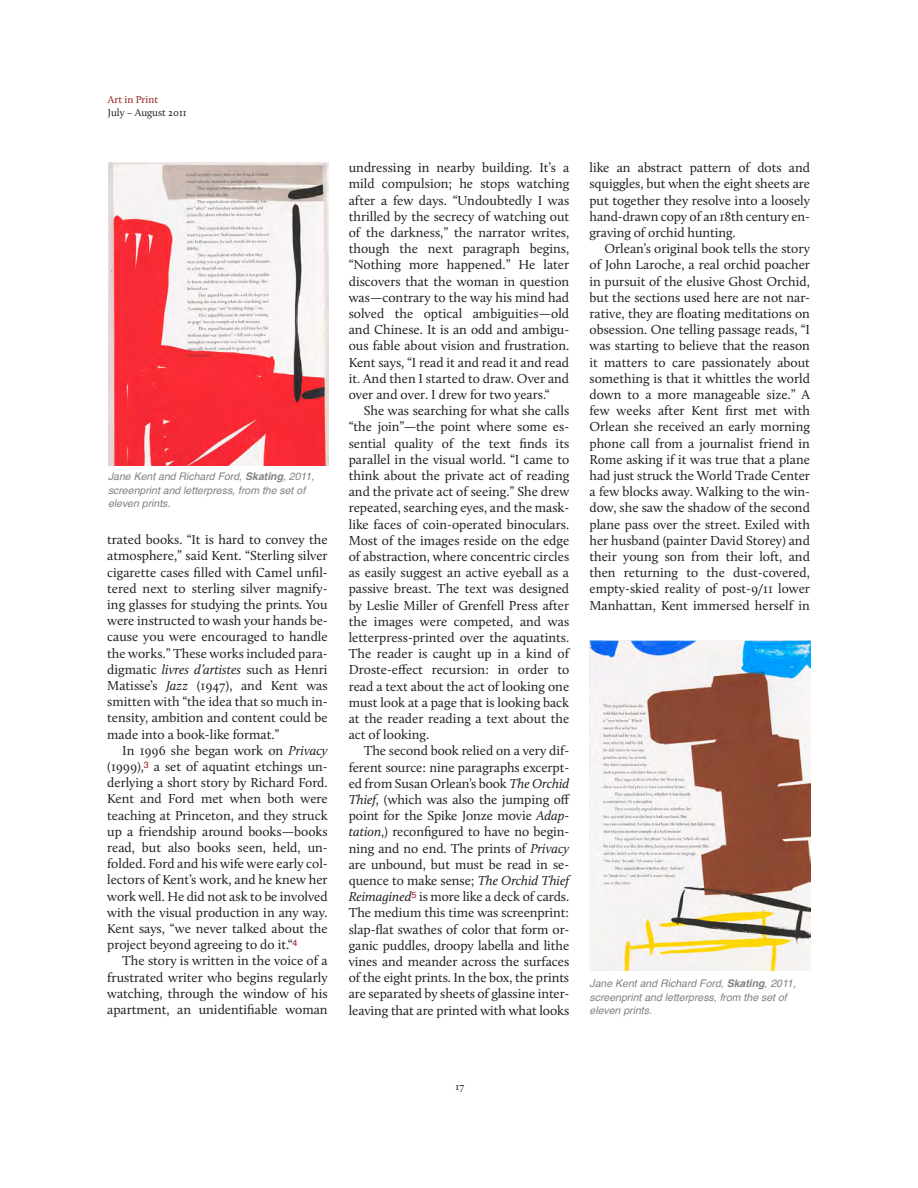
<style>
.page{position:relative;width:918px;height:1188px;background:#fff}
.page>*{position:absolute;margin:0;border:0;box-sizing:border-box;transform-origin:0 0}
.t1{font:13.5px/16.2px "Calluna";color:#231f20;text-align:justify}
.t2{font:italic 10.5px/13.5px "Helvetica";color:#808285}
.t3{font:10.5px "Calluna";color:#231f20}
.t4{font:10.5px "Calluna";color:#981a1e}
.s1{font-weight:700}
.s2{font-style:italic}
</style>
<div class="page">
<img style="left:108px;top:162px;width:220px;height:303px">
<img style="left:590px;top:640px;width:220px;height:331px">
<p class="t4" style="left:108px;top:93px;width:52px">Art in Print</p>
<p class="t3" style="left:108px;top:106px;width:80px">July – August 2011</p>
<p class="t2" style="left:108px;top:470px;width:208px">Jane Kent and Richard Ford, <span class="s1">Skating</span>, 2011, screenprint and letterpress, from the set of eleven prints.</p>
<p class="t1" style="left:107px;top:531px;width:222px">trated books. “It is hard to convey the atmosphere,” said Kent. “Sterling silver cigarette cases filled with Camel unfil&shy;tered next to sterling silver magnify&shy;ing glasses for studying the prints. You were instructed to wash your hands be&shy;cause you were encouraged to handle the works.” These works included para&shy;digmatic <span class="s2">livres d’artistes</span> such as Henri Matisse’s <span class="s2">Jazz</span> (1947), and Kent was smitten with “the idea that so much in&shy;tensity, ambition and content could be made into a book-like format.”</p>
<p class="t1" style="left:107px;top:742px;width:222px;text-indent:15px">In 1996 she began work on <span class="s2">Privacy </span>(1999),<sup>3</sup> a set of aquatint etchings un&shy;derlying a short story by Richard Ford.<br>Kent and Ford met when both were teaching at Princeton, and they struck up a friendship around books—books read, but also books seen, held, un&shy;folded. Ford and his wife were early col&shy;lectors of Kent’s work, and he knew her work well. He did not ask to be involved with the visual production in any way.<br>Kent says, “we never talked about the project beyond agreeing to do it.“<sup>4</sup></p>
<p class="t1" style="left:107px;top:953px;width:222px;text-indent:15px">The story is written in the voice of a frustrated writer who begins regularly watching, through the window of his apartment, an unidentifiable woman</p>
<p class="t1" style="left:349px;top:159px;width:222px">undressing in nearby building. It’s a mild compulsion; he stops watching after a few days. “Undoubtedly I was thrilled by the secrecy of watching out of the darkness,” the narrator writes, though the next paragraph begins, “Nothing more happened.” He later discovers that the woman in question was—contrary to the way his mind had solved the optical ambiguities—old and Chinese. It is an odd and ambigu&shy;ous fable about vision and frustration.<br>Kent says, “I read it and read it and read it. And then I started to draw. Over and over and over. I drew for two years.“</p>
<p class="t1" style="left:349px;top:402px;width:222px;text-indent:15px">She was searching for what she calls “the join”—the point where some es&shy;sential quality of the text finds its parallel in the visual world. “I came to think about the private act of reading and the private act of seeing.” She drew repeated, searching eyes, and the mask&shy;like faces of coin-operated binoculars.<br>Most of the images reside on the edge of abstraction, where concentric circles as easily suggest an active eyeball as a passive breast. The text was designed by Leslie Miller of Grenfell Press after the images were competed, and was letterpress-printed over the aquatints.<br>The reader is caught up in a kind of Droste-effect recursion: in order to read a text about the act of looking one must look at a page that is looking back at the reader reading a text about the act of looking.</p>
<p class="t1" style="left:349px;top:743px;width:223px;text-indent:15px">The second book relied on a very dif&shy;ferent source: nine paragraphs excerpt&shy;ed from Susan Orlean’s book <span class="s2">The Orchid Thief,</span> (which was also the jumping off point for the Spike Jonze movie <span class="s2">Adap&shy;tation</span>,) reconfigured to have no begin&shy;ning and no end. The prints of <span class="s2">Privacy </span>are unbound, but must be read in se&shy;quence to make sense; <span class="s2">The Orchid Thief Reimagined</span><sup>5</sup> is more like a deck of cards.<br>The medium this time was screenprint: slap-flat swathes of color that form or&shy;ganic puddles, droopy labella and lithe vines and meander across the surfaces of the eight prints. In the box, the prints are separated by sheets of glassine inter&shy;leaving that are printed with what looks</p>
<p class="t1" style="left:590px;top:159px;width:222px">like an abstract pattern of dots and squiggles, but when the eight sheets are put together they resolve into a loosely hand-drawn copy of an 18th century en&shy;graving of orchid hunting.</p>
<p class="t1" style="left:590px;top:240px;width:222px;text-indent:15px">Orlean’s original book tells the story of John Laroche, a real orchid poacher in pursuit of the elusive Ghost Orchid, but the sections used here are not nar&shy;rative, they are floating meditations on obsession. One telling passage reads, “I was starting to believe that the reason it matters to care passionately about something is that it whittles the world down to a more manageable size.” A few weeks after Kent first met with Orlean she received an early morning phone call from a journalist friend in Rome asking if it was true that a plane had just struck the World Trade Center a few blocks away. Walking to the win&shy;dow, she saw the shadow of the second plane pass over the street. Exiled with her husband (painter David Storey) and their young son from their loft, and then returning to the dust-covered, empty-skied reality of post-9/11 lower Manhattan, Kent immersed herself in</p>
<p class="t2" style="left:590px;top:977px;width:208px">Jane Kent and Richard Ford, <span class="s1">Skating</span>, 2011, screenprint and letterpress, from the set of eleven prints.</p>
<p class="t3" style="left:456px;top:1080px;width:10px">17</p>
</div>
